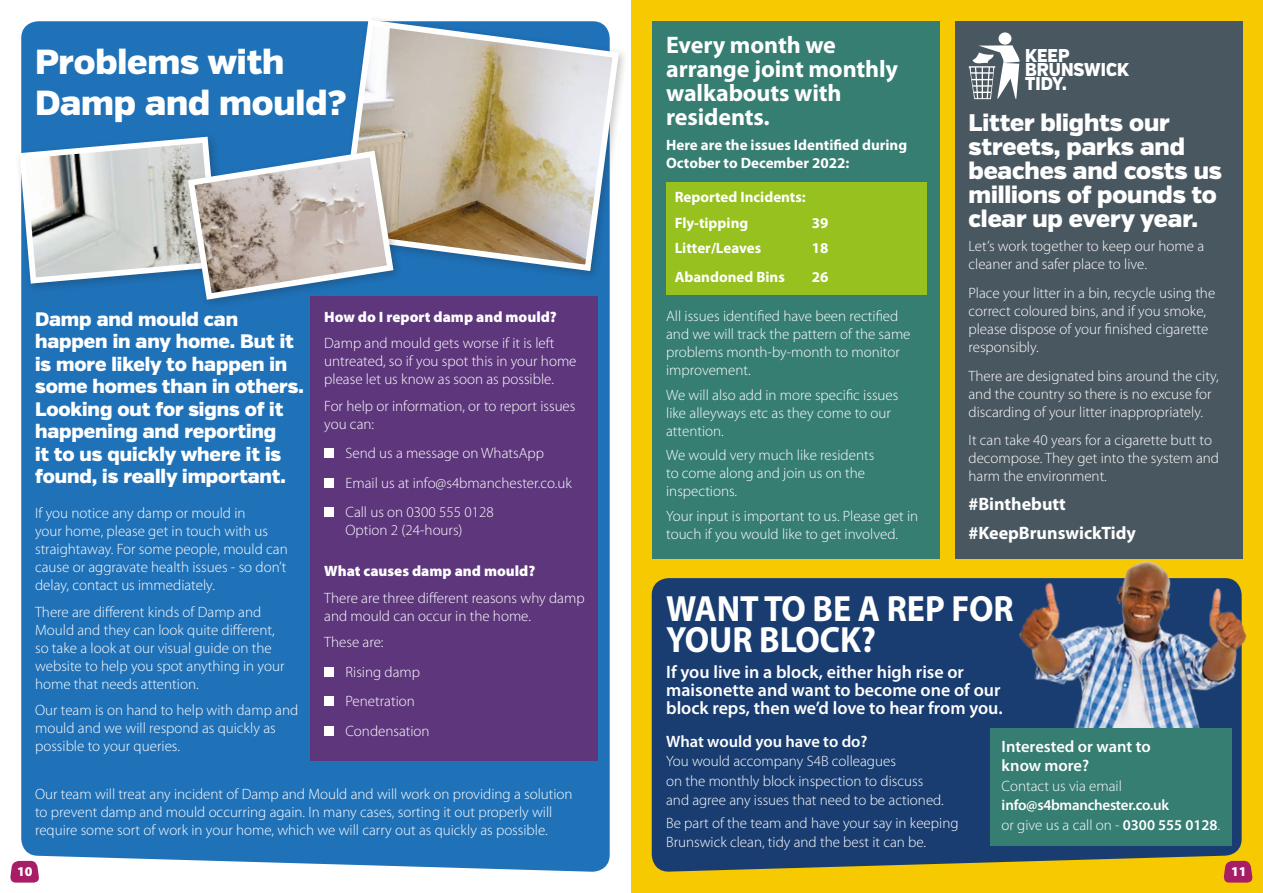
<style>
.page{position:relative;width:1263px;height:893px;background:#fff}
.page>*{position:absolute;margin:0;border:0;box-sizing:border-box;transform-origin:0 0}
.t1{font:700 36.6px/31.2px "Myriad Pro";letter-spacing:-.005em;color:#fff;scale:.93 1}
.t2{font:900 34.8px/41.4px "Verb";letter-spacing:-.005em;color:#fff}
.t3{font:900 24px/24px "Verb";letter-spacing:-.005em;color:#fff}
.t4{font:700 24px/24px "Myriad Pro";letter-spacing:-.005em;color:#fff}
.t5{font:900 19.5px/22.5px "Verb";letter-spacing:-.005em;color:#fff}
.t6{font:900 18.45px/14.4px "Verb";color:#fff;scale:.9 1}
.t7{font:600 18px/18px "Myriad Pro";color:#fff}
.t8{font:700 18px/28.7px "Myriad Pro";color:#fff}
.t9{font:600 16.5px/19.5px "Myriad Pro";color:#fff}
.t10{font:300 15px/18px "Myriad Pro";color:#fff}
.t11{font:700 15px/18px "Myriad Pro";color:#fff}
.t12{font:600 15px/19.5px "Myriad Pro";letter-spacing:-.02em;color:#fff}
.t13{font:900 15px "Myriad Pro";color:#fff}
.t14{font:900 13.5px "Myriad Pro";color:#fff}
.s1{font-weight:300}
</style>
<div class="page">
<div style="left:631px;top:0;width:632px;height:893px;background:#f6c900"></div>
<svg style="left:10px;top:861px;width:29px;height:22px"></svg>
<svg style="left:1223px;top:861px;width:30px;height:22px"></svg>
<div style="left:21px;top:21px;width:589px;height:851px;background:#1f71b8"></div>
<div style="left:310px;top:296px;width:288px;height:465px;background:#5d367b"></div>
<div style="left:324px;top:448px;width:10px;height:10px;background:#fff"></div>
<div style="left:324px;top:478px;width:10px;height:10px;background:#fff"></div>
<div style="left:324px;top:507px;width:10px;height:10px;background:#fff"></div>
<div style="left:324px;top:667px;width:10px;height:10px;background:#fff"></div>
<div style="left:324px;top:696px;width:10px;height:10px;background:#fff"></div>
<div style="left:324px;top:726px;width:10px;height:10px;background:#fff"></div>
<div style="left:652px;top:578px;width:590px;height:294px;background:#193d71"></div>
<img style="left:997px;top:534px;width:250px;height:248px">
<div style="left:990px;top:728px;width:241px;height:118px;background:#367d72"></div>
<div style="left:653px;top:21px;width:287px;height:537px;background:#367d72"></div>
<div style="left:955px;top:21px;width:287px;height:537px;background:#495760"></div>
<div style="left:666px;top:182px;width:261px;height:112px;background:#96c11f"></div>
<div style="left:335px;top:15px;width:294px;height:266px;background:#1d1d1b;opacity:.25"></div>
<svg style="left:336px;top:16px;width:286px;height:258px;background:#aeb3ae"></svg>
<div style="left:183px;top:146px;width:220px;height:164px;background:#1d1d1b;opacity:.25"></div>
<svg style="left:19px;top:134px;width:378px;height:169px;background:#a1b0bd"></svg>
<div style="left:998px;top:32px;width:13px;height:13px;background:#fff;border-radius:50%"></div>
<svg style="left:968px;top:45px;width:52px;height:54px"></svg>
<h2 class="t2" style="left:35px;top:42px;width:313px">Problems with<br>Damp and mould?</h2>
<p class="t13" style="left:324px;top:308px;width:234px">How do I report damp and mould?</p>
<p class="t10" style="left:324px;top:334px;width:254px">Damp and mould gets worse if it is left untreated, so if you spot this in your home please let us know as soon as possible.</p>
<p class="t10" style="left:324px;top:397px;width:253px">For help or information, or to report issues you can:</p>
<p class="t10" style="left:345px;top:439px;width:228px;line-height:29.5px">Send us a message on WhatsApp<br>Email us at info@s4bmanchester.co.uk<br>Call us on 0300 555 0128</p>
<p class="t10" style="left:345px;top:521px;width:119px">Option 2 (24-hours)</p>
<p class="t13" style="left:324px;top:562px;width:213px">What causes damp and mould?</p>
<p class="t10" style="left:324px;top:589px;width:262px">There are three different reasons why damp and mould can occur in the home.</p>
<p class="t10" style="left:345px;top:628px;width:86px;line-height:29.5px;text-indent:-21px">These are:<br>Rising damp<br>Penetration<br>Condensation</p>
<h3 class="t5" style="left:35px;top:308px;width:270px">Damp and mould can happen in any home. But it is more likely to happen in some homes than in others.<br>Looking out for signs of it happening and reporting<br>it to us quickly where it is found, is really important.</h3>
<p class="t10" style="left:35px;top:505px;width:254px">If you notice any damp or mould in<br>your home, please get in touch with us straightaway. For some people, mould can cause or aggravate health issues - so don’t delay, contact us immediately.</p>
<p class="t10" style="left:35px;top:603px;width:251px">There are different kinds of Damp and Mould and they can look quite different, so take a look at our visual guide on the website to help you spot anything in your home that needs attention.</p>
<p class="t10" style="left:35px;top:702px;width:265px">Our team is on hand to help with damp and mould and we will respond as quickly as possible to your queries.</p>
<p class="t10" style="left:35px;top:786px;width:539px">Our team will treat any incident of Damp and Mould and will work on providing a solution to prevent damp and mould occurring again. In many cases, sorting it out properly will require some sort of work in your home, which we will carry out as quickly as possible.</p>
<h3 class="t4" style="left:666px;top:33px;width:233px">Every month we arrange joint monthly walkabouts with residents.</h3>
<p class="t11" style="left:666px;top:136px;width:243px">Here are the issues Identified during<br>October to December 2022:</p>
<p class="t11" style="left:675px;top:185px;width:133px;line-height:25.7px">Reported Incidents:<br>Fly-tipping</p>
<p class="t11" style="left:812px;top:214px;width:18px">39</p>
<p class="t11" style="left:675px;top:240px;width:88px">Litter/Leaves</p>
<p class="t11" style="left:812px;top:240px;width:18px">18</p>
<p class="t11" style="left:675px;top:268px;width:112px">Abandoned Bins</p>
<p class="t11" style="left:812px;top:268px;width:18px">26</p>
<p class="t10" style="left:666px;top:308px;width:246px">All issues identified have been rectified and we will track the pattern of the same problems month-by-month to monitor improvement.</p>
<p class="t10" style="left:666px;top:386px;width:234px">We will also add in more specific issues like alleyways etc as they come to our attention.</p>
<p class="t10" style="left:666px;top:446px;width:210px">We would very much like residents to come along and join us on the inspections.</p>
<p class="t10" style="left:666px;top:507px;width:254px">Your input is important to us. Please get in touch if you would like to get involved.</p>
<p class="t6" style="left:1025px;top:48px;width:117px">KEEP<br>BRUNSWICK<br>TIDY.</p>
<h3 class="t3" style="left:968px;top:111px;width:255px">Litter blights our streets, parks and beaches and costs us millions of pounds to clear up every year.</h3>
<p class="t10" style="left:968px;top:238px;width:237px">Let’s work together to keep our home a cleaner and safer place to live.</p>
<p class="t10" style="left:968px;top:284px;width:248px">Place your litter in a bin, recycle using the correct coloured bins, and if you smoke, please dispose of your finished cigarette responsibly.</p>
<p class="t10" style="left:968px;top:367px;width:252px">There are designated bins around the city, and the country so there is no excuse for discarding of your litter inappropriately.</p>
<p class="t10" style="left:968px;top:432px;width:252px">It can take 40 years for a cigarette butt to decompose. They get into the system and harm the environment.</p>
<p class="t8" style="left:968px;top:490px;width:169px">#Binthebutt #KeepBrunswickTidy</p>
<h1 class="t1" style="left:666px;top:593px;width:375px">WANT TO BE A REP FOR<br>YOUR BLOCK?</h1>
<p class="t7" style="left:666px;top:664px;width:338px">If you live in a block, either high rise or maisonette and want to become one of our block reps, then we’d love to hear from you.</p>
<p class="t9" style="left:666px;top:732px;width:203px">What would you have to do?</p>
<p class="t10" style="left:666px;top:752px;width:279px;line-height:19.5px">You would accompany S4B colleagues<br>on the monthly block inspection to discuss and agree any issues that need to be actioned.</p>
<p class="t10" style="left:666px;top:813px;width:294px;line-height:19.5px">Be part of the team and have your say in keeping<br>Brunswick clean, tidy and the best it can be.</p>
<p class="t9" style="left:1001px;top:737px;width:151px">Interested or want to know more?</p>
<p class="t10" style="left:1001px;top:777px;width:122px">Contact us via email</p>
<p class="t12" style="left:1001px;top:796px;width:220px">info@s4bmanchester.co.uk<br><span class="s1">or give us a call on -</span> 0300 555 0128<span class="s1">.</span></p>
<p class="t14" style="left:17px;top:864px;width:17px">10</p>
<p class="t14" style="left:1231px;top:864px;width:17px">11</p>
</div>
